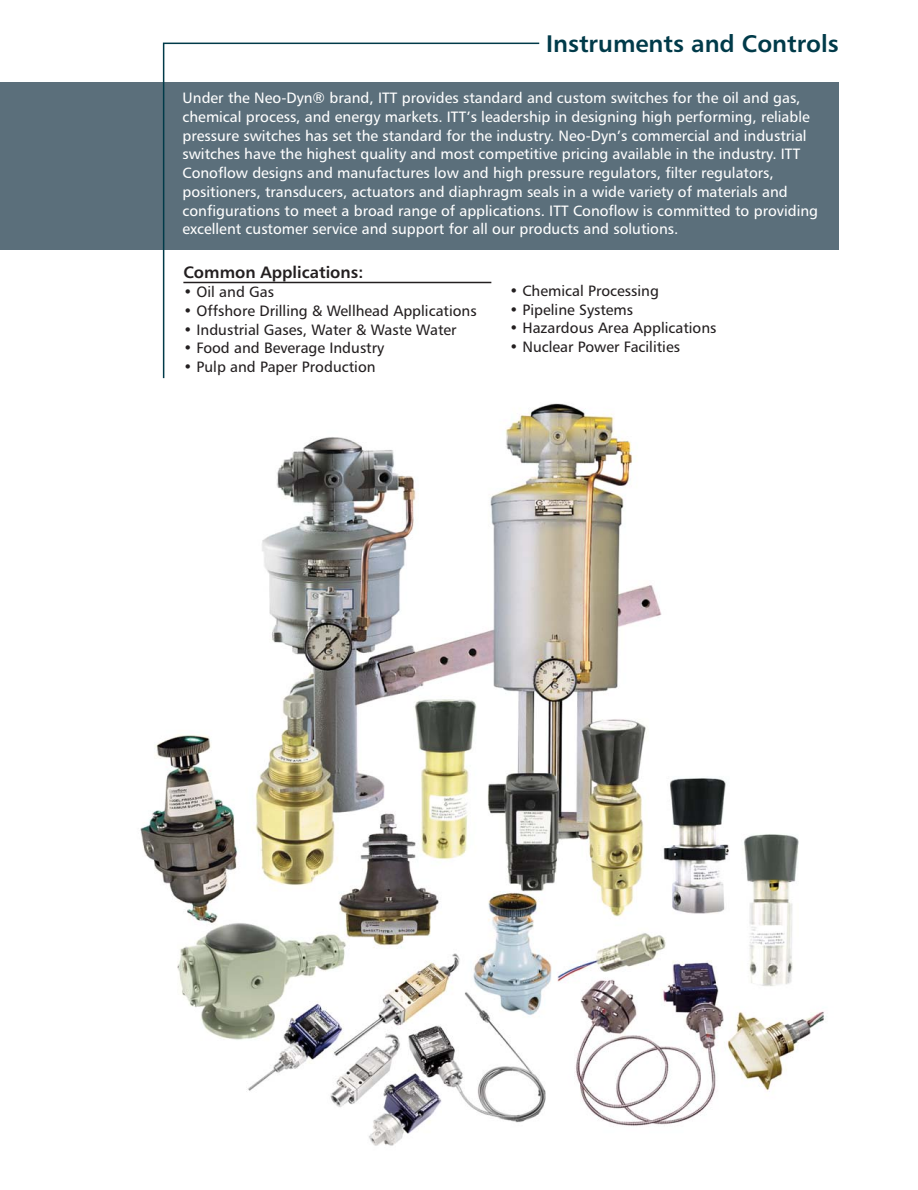
<style>
.page{position:relative;width:918px;height:1190px;background:#fff}
.page>*{position:absolute;margin:0;border:0;box-sizing:border-box;transform-origin:0 0}
.t1{font:24px "Humanist 777 BT Bold B";color:#003a49}
.t2{font:16.5px "Humanist 777 BT Bold B";color:#231f20}
.t3{font:15px/18.8px "Humanist 777 BT Roman B";color:#fff}
.t4{font:15px "Humanist 777 BT Roman B";color:#231f20}
</style>
<div class="page">
<img style="left:140px;top:403px;width:684px;height:743px">
<div style="left:0;top:82px;width:839px;height:168px;background:#5b6f7b"></div>
<svg style="left:162px;top:42px;width:378px;height:337px"></svg>
<h1 class="t1" style="left:546px;top:34px;width:294px">Instruments and Controls</h1>
<p class="t3" style="left:183px;top:90px;width:637px">Under the Neo-Dyn® brand, ITT provides standard and custom switches for the oil and gas, chemical process, and energy markets. ITT’s leadership in designing high performing, reliable pressure switches has set the standard for the industry. Neo-Dyn’s commercial and industrial switches have the highest quality and most competitive pricing available in the industry. ITT Conoflow designs and manufactures low and high pressure regulators, filter regulators, positioners, transducers, actuators and diaphragm seals in a wide variety of materials and configurations to meet a broad range of applications. ITT Conoflow is committed to providing excellent customer service and support for all our products and solutions.</p>
<p class="t2" style="left:183px;top:266px;width:181px">Common Applications:</p>
<p class="t4" style="left:183px;top:286px;width:92px">• Oil and Gas</p>
<p class="t4" style="left:183px;top:304px;width:295px">• Offshore Drilling &amp; Wellhead Applications</p>
<p class="t4" style="left:183px;top:323px;width:275px">• Industrial Gases, Water &amp; Waste Water</p>
<p class="t4" style="left:183px;top:342px;width:202px">• Food and Beverage Industry</p>
<p class="t4" style="left:183px;top:361px;width:194px">• Pulp and Paper Production</p>
<p class="t4" style="left:509px;top:285px;width:151px">• Chemical Processing</p>
<p class="t4" style="left:509px;top:303px;width:125px">• Pipeline Systems</p>
<p class="t4" style="left:509px;top:322px;width:209px">• Hazardous Area Applications</p>
<p class="t4" style="left:509px;top:341px;width:172px">• Nuclear Power Facilities</p>
</div>
